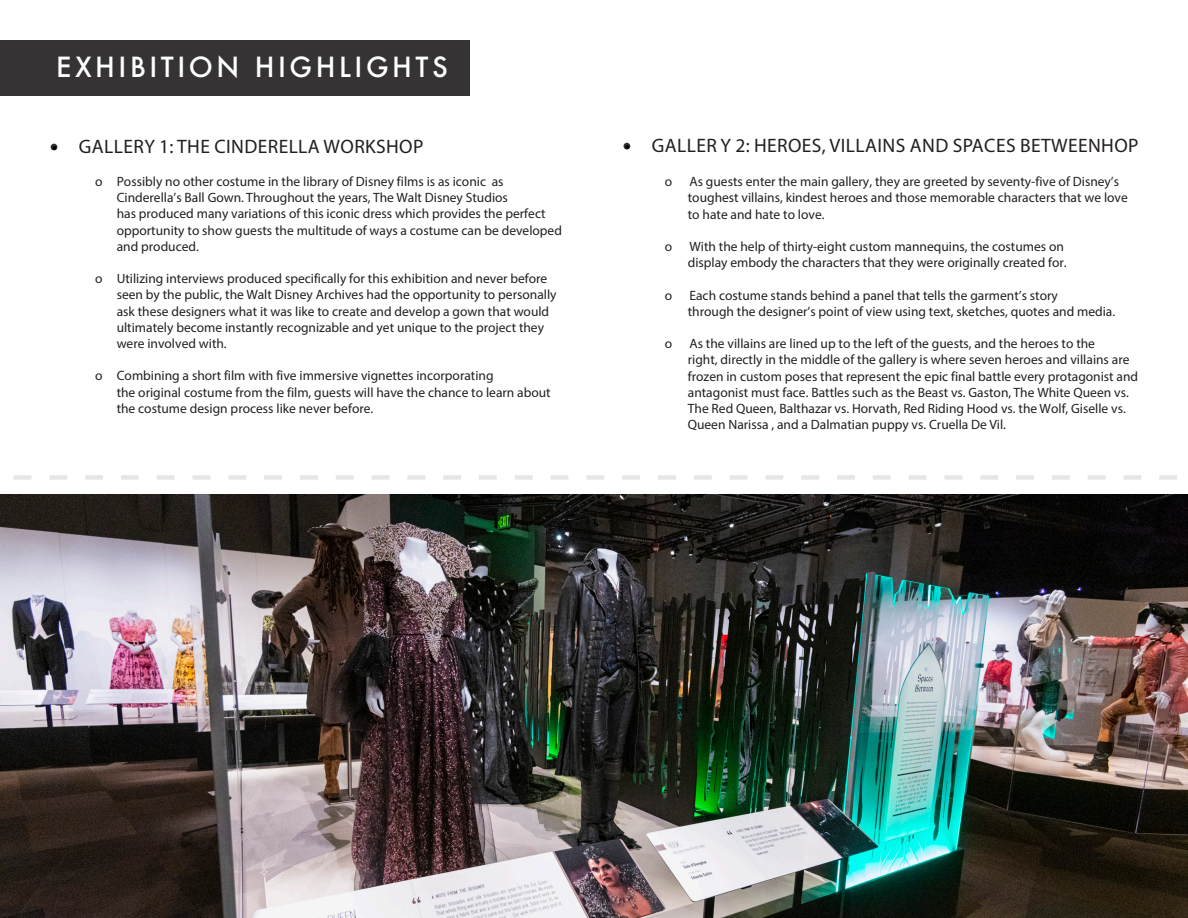
<style>
.page{position:relative;width:1188px;height:918px;background:#fff}
.page>*{position:absolute;margin:0;border:0;box-sizing:border-box;transform-origin:0 0}
.t1{font:500 27px "Futura";letter-spacing:.13em;color:#fff}
.t2{font:19.5px "Myriad Pro";letter-spacing:.02em;color:#231f20}
.t3{font:13.5px/16.2px "Myriad Pro";color:#231f20}
</style>
<div class="page">
<div style="left:0;top:40px;width:470px;height:56px;background:#363334"></div>
<svg style="left:51px;top:144px;width:6px;height:6px"></svg>
<div style="left:624px;top:143px;width:6px;height:7px;background:#363334;border-radius:50%"></div>
<img style="left:0;top:495px;width:1188px;height:423px">
<svg style="left:14px;top:475px;width:1163px;height:5px"></svg>
<p class="t1" style="left:56px;top:48px;width:393px">EXHIBITION HIGHLIGHTS</p>
<p class="t2" style="left:52px;top:134px;width:373px">• GALLERY 1: THE CINDERELLA WORKSHOP</p>
<p class="t3" style="left:117px;top:173px;width:447px;text-indent:-22px">o Possibly no other costume in the library of Disney films is as iconic as Cinderella’s Ball Gown. Throughout the years, The Walt Disney Studios<br>has produced many variations of this iconic dress which provides the perfect opportunity to show guests the multitude of ways a costume can be developed and produced.</p>
<p class="t3" style="left:117px;top:270px;width:441px;text-indent:-22px">o Utilizing interviews produced specifically for this exhibition and never before seen by the public, the Walt Disney Archives had the opportunity to personally ask these designers what it was like to create and develop a gown that would ultimately become instantly recognizable and yet unique to the project they were involved with.</p>
<p class="t3" style="left:117px;top:368px;width:436px;text-indent:-22px">o Combining a short film with five immersive vignettes incorporating<br>the original costume from the film, guests will have the chance to learn about the costume design process like never before.</p>
<p class="t2" style="left:625px;top:133px;width:515px">• GALLER Y 2: HEROES, VILLAINS AND SPACES BETWEENHOP</p>
<p class="t3" style="left:665px;top:173px;width:9px">o</p>
<p class="t3" style="left:688px;top:173px;width:442px">As guests enter the main gallery, they are greeted by seventy-five of Disney’s toughest villains, kindest heroes and those memorable characters that we love to hate and hate to love.</p>
<p class="t3" style="left:665px;top:238px;width:9px">o</p>
<p class="t3" style="left:688px;top:238px;width:380px">With the help of thirty-eight custom mannequins, the costumes on display embody the characters that they were originally created for.</p>
<p class="t3" style="left:665px;top:287px;width:9px">o</p>
<p class="t3" style="left:688px;top:287px;width:429px">Each costume stands behind a panel that tells the garment’s story<br>through the designer’s point of view using text, sketches, quotes and media.</p>
<p class="t3" style="left:665px;top:335px;width:9px">o</p>
<p class="t3" style="left:688px;top:335px;width:452px">As the villains are lined up to the left of the guests, and the heroes to the<br>right, directly in the middle of the gallery is where seven heroes and villains are frozen in custom poses that represent the epic final battle every protagonist and antagonist must face. Battles such as the Beast vs. Gaston, The White Queen vs.<br>The Red Queen, Balthazar vs. Horvath, Red Riding Hood vs. the Wolf, Giselle vs.<br>Queen Narissa , and a Dalmatian puppy vs. Cruella De Vil.</p>
</div>
